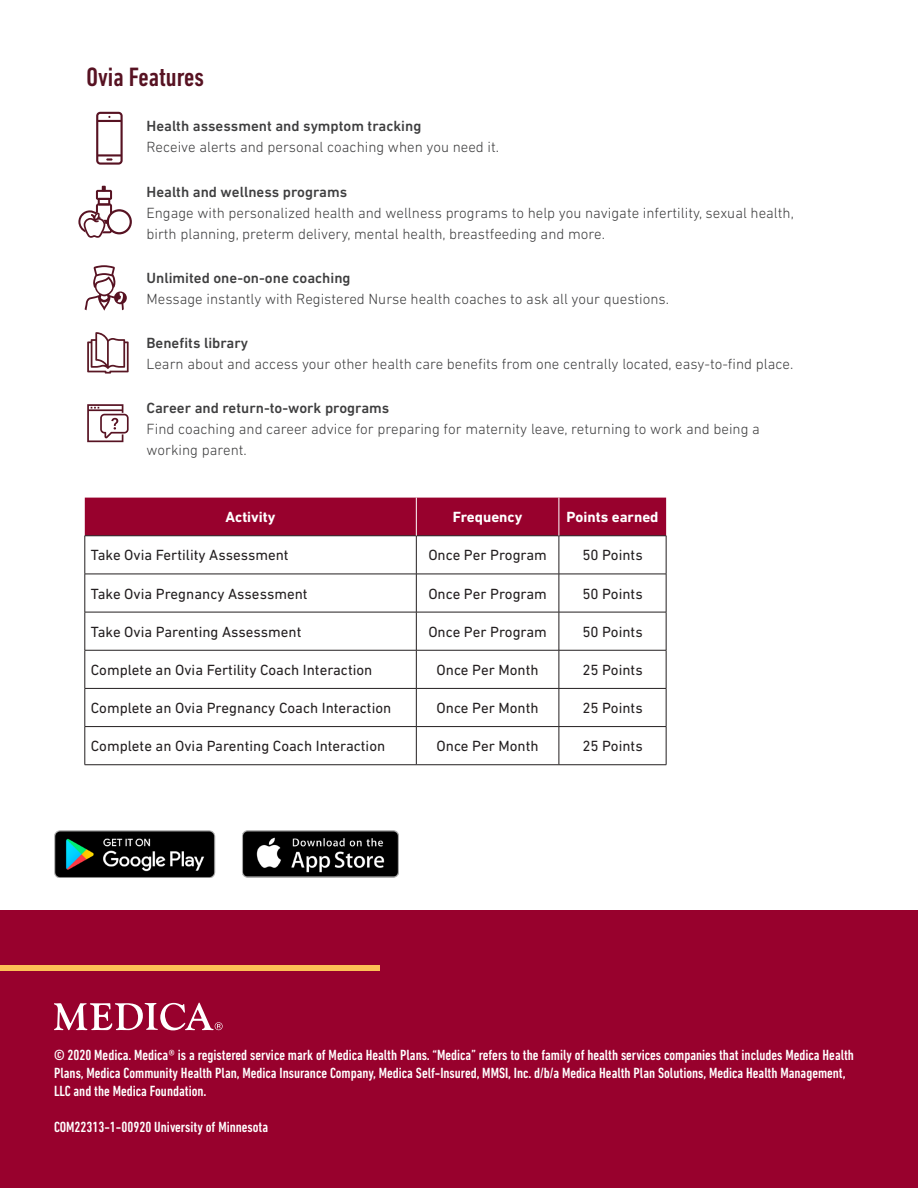
<style>
.page{position:relative;width:918px;height:1188px;background:#fff}
.page>*{position:absolute;margin:0;border:0;box-sizing:border-box;transform-origin:0 0}
.A_Head{font:500 condensed 27px "DIN Next LT Pro";color:#571222}
.A_Head-2{font:300 15px/21px "DIN Next LT Pro";color:#3e3e3f}
.t1{font:500 condensed 15px/18px "DIN Next LT Pro";color:#fff}
.t2{font:15px "DIN Next LT Pro";color:#231f20}
.A_Head-3{font:500 15px "DIN Next LT Pro";color:#3e3e3f}
.t3{font:700 15px "DIN Next LT Pro";color:#fff}
</style>
<div class="page">
<div style="left:0;top:911px;width:918px;height:277px;background:#98012d"></div>
<svg style="left:54px;top:1003px;width:169px;height:27px"></svg>
<div style="left:0;top:966px;width:379px;height:5px;background:#fdc056"></div>
<img style="left:54px;top:830px;width:345px;height:48px">
<svg style="left:78px;top:186px;width:54px;height:52px"></svg>
<div style="left:85px;top:498px;width:581px;height:38px;background:#98012d"></div>
<hr style="left:85px;top:536px;width:331px;height:1px;background:#231f20">
<hr style="left:85px;top:536px;width:1px;height:38px;background:#231f20">
<hr style="left:416px;top:536px;width:143px;height:1px;background:#231f20">
<hr style="left:416px;top:536px;width:1px;height:38px;background:#231f20">
<hr style="left:559px;top:536px;width:107px;height:1px;background:#231f20">
<hr style="left:559px;top:536px;width:1px;height:38px;background:#231f20">
<hr style="left:666px;top:536px;width:1px;height:38px;background:#231f20">
<hr style="left:85px;top:574px;width:331px;height:1px;background:#231f20">
<hr style="left:85px;top:574px;width:1px;height:38px;background:#231f20">
<hr style="left:416px;top:574px;width:143px;height:1px;background:#231f20">
<hr style="left:416px;top:574px;width:1px;height:38px;background:#231f20">
<hr style="left:559px;top:574px;width:107px;height:1px;background:#231f20">
<hr style="left:559px;top:574px;width:1px;height:38px;background:#231f20">
<hr style="left:666px;top:574px;width:1px;height:38px;background:#231f20">
<hr style="left:85px;top:612px;width:331px;height:1px;background:#231f20">
<hr style="left:85px;top:612px;width:1px;height:38px;background:#231f20">
<hr style="left:416px;top:612px;width:143px;height:1px;background:#231f20">
<hr style="left:416px;top:612px;width:1px;height:38px;background:#231f20">
<hr style="left:559px;top:612px;width:107px;height:1px;background:#231f20">
<hr style="left:559px;top:612px;width:1px;height:38px;background:#231f20">
<hr style="left:666px;top:612px;width:1px;height:38px;background:#231f20">
<hr style="left:85px;top:650px;width:331px;height:1px;background:#231f20">
<hr style="left:85px;top:650px;width:1px;height:38px;background:#231f20">
<hr style="left:416px;top:650px;width:143px;height:1px;background:#231f20">
<hr style="left:416px;top:650px;width:1px;height:38px;background:#231f20">
<hr style="left:559px;top:650px;width:107px;height:1px;background:#231f20">
<hr style="left:559px;top:650px;width:1px;height:38px;background:#231f20">
<hr style="left:666px;top:650px;width:1px;height:38px;background:#231f20">
<hr style="left:85px;top:688px;width:331px;height:1px;background:#231f20">
<hr style="left:85px;top:689px;width:1px;height:37px;background:#231f20">
<hr style="left:416px;top:688px;width:143px;height:1px;background:#231f20">
<hr style="left:416px;top:689px;width:1px;height:37px;background:#231f20">
<hr style="left:559px;top:688px;width:107px;height:1px;background:#231f20">
<hr style="left:559px;top:689px;width:1px;height:37px;background:#231f20">
<hr style="left:666px;top:689px;width:1px;height:37px;background:#231f20">
<hr style="left:85px;top:726px;width:331px;height:1px;background:#231f20">
<hr style="left:85px;top:727px;width:1px;height:38px;background:#231f20">
<hr style="left:416px;top:726px;width:143px;height:1px;background:#231f20">
<hr style="left:416px;top:727px;width:1px;height:38px;background:#231f20">
<hr style="left:559px;top:726px;width:107px;height:1px;background:#231f20">
<hr style="left:559px;top:727px;width:1px;height:38px;background:#231f20">
<hr style="left:666px;top:727px;width:1px;height:38px;background:#231f20">
<hr style="left:85px;top:764px;width:331px;height:1px;background:#231f20">
<hr style="left:416px;top:764px;width:143px;height:1px;background:#231f20">
<hr style="left:559px;top:764px;width:107px;height:1px;background:#231f20">
<hr style="left:416px;top:498px;width:1px;height:38px;background:#fff">
<hr style="left:559px;top:498px;width:1px;height:38px;background:#fff">
<svg style="left:87px;top:332px;width:42px;height:42px"></svg>
<svg style="left:87px;top:404px;width:42px;height:38px"></svg>
<svg style="left:85px;top:265px;width:42px;height:46px"></svg>
<svg style="left:96px;top:112px;width:27px;height:53px"></svg>
<p class="A_Head" style="left:87px;top:62px;width:119px">Ovia Features</p>
<p class="A_Head-3" style="left:147px;top:117px;width:276px">Health assessment and symptom tracking</p>
<p class="A_Head-2" style="left:147px;top:136px;width:354px">Receive alerts and personal coaching when you need it.</p>
<p class="A_Head-3" style="left:147px;top:183px;width:202px">Health and wellness programs</p>
<p class="A_Head-2" style="left:147px;top:202px;width:649px">Engage with personalized health and wellness programs to help you navigate infertility, sexual health, birth planning, preterm delivery, mental health, breastfeeding and more.</p>
<p class="A_Head-3" style="left:147px;top:269px;width:206px">Unlimited one-on-one coaching</p>
<p class="A_Head-2" style="left:147px;top:288px;width:524px">Message instantly with Registered Nurse health coaches to ask all your questions.</p>
<p class="A_Head-3" style="left:147px;top:334px;width:103px">Benefits library</p>
<p class="A_Head-2" style="left:147px;top:353px;width:648px">Learn about and access your other health care benefits from one centrally located, easy-to-find place.</p>
<p class="A_Head-3" style="left:147px;top:399px;width:244px">Career and return-to-work programs</p>
<p class="A_Head-2" style="left:147px;top:418px;width:615px">Find coaching and career advice for preparing for maternity leave, returning to work and being a working parent.</p>
<p class="t3" style="left:226px;top:508px;width:51px">Activity</p>
<p class="t3" style="left:453px;top:508px;width:71px">Frequency</p>
<p class="t3" style="left:567px;top:508px;width:93px">Points earned</p>
<p class="t2" style="left:91px;top:547px;width:199px">Take Ovia Fertility Assessment</p>
<p class="t2" style="left:428px;top:547px;width:120px">Once Per Program</p>
<p class="t2" style="left:582px;top:547px;width:62px">50 Points</p>
<p class="t2" style="left:91px;top:585px;width:218px">Take Ovia Pregnancy Assessment</p>
<p class="t2" style="left:428px;top:585px;width:120px">Once Per Program</p>
<p class="t2" style="left:582px;top:585px;width:62px">50 Points</p>
<p class="t2" style="left:91px;top:623px;width:212px">Take Ovia Parenting Assessment</p>
<p class="t2" style="left:428px;top:623px;width:120px">Once Per Program</p>
<p class="t2" style="left:582px;top:623px;width:62px">50 Points</p>
<p class="t2" style="left:91px;top:661px;width:283px">Complete an Ovia Fertility Coach Interaction</p>
<p class="t2" style="left:437px;top:661px;width:103px">Once Per Month</p>
<p class="t2" style="left:582px;top:661px;width:62px">25 Points</p>
<p class="t2" style="left:91px;top:699px;width:302px">Complete an Ovia Pregnancy Coach Interaction</p>
<p class="t2" style="left:437px;top:699px;width:103px">Once Per Month</p>
<p class="t2" style="left:582px;top:699px;width:62px">25 Points</p>
<p class="t2" style="left:91px;top:738px;width:296px">Complete an Ovia Parenting Coach Interaction</p>
<p class="t2" style="left:437px;top:738px;width:103px">Once Per Month</p>
<p class="t2" style="left:582px;top:738px;width:62px">25 Points</p>
<p class="t1" style="left:54px;top:1046px;width:801px">© 2020 Medica. Medica® is a registered service mark of Medica Health Plans. “Medica” refers to the family of health services companies that includes Medica Health<br>Plans, Medica Community Health Plan, Medica Insurance Company, Medica Self-Insured, MMSI, Inc. d/b/a Medica Health Plan Solutions, Medica Health Management,<br>LLC and the Medica Foundation.</p>
<p class="t1" style="left:54px;top:1118px;width:216px">COM22313-1-00920 University of Minnesota</p>
</div>
